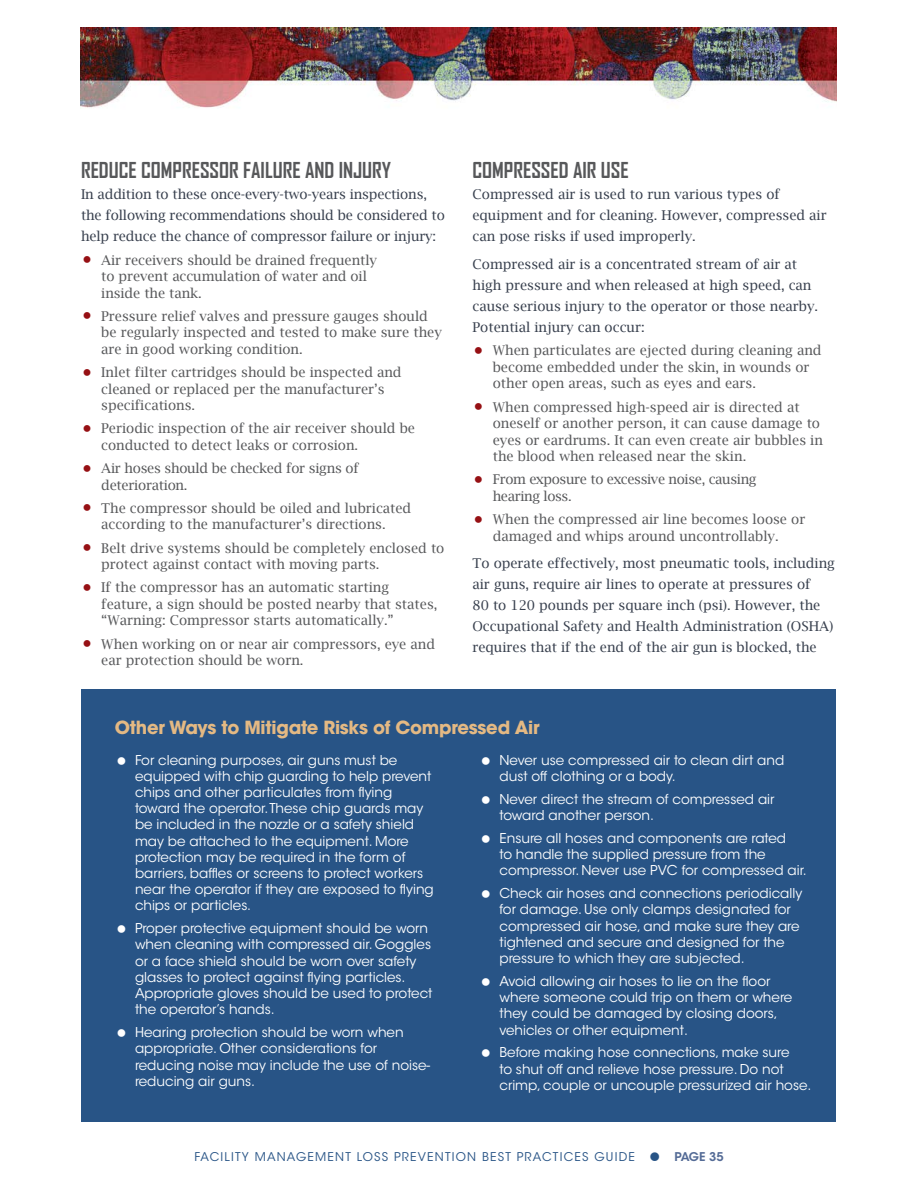
<style>
.page{position:relative;width:918px;height:1188px;background:#fff}
.page>*{position:absolute;margin:0;border:0;box-sizing:border-box;transform-origin:0 0}
.Section_Title{font:700 21px "Agency FB";color:#57585a}
.Sidebar_Title{font:700 18px "ITC Avant Garde Std";letter-spacing:-.015em;color:#e4b983}
.t1{font:13.5px/16.2px "ITC Avant Garde Std";color:#fff}
.t2{font:13.5px/16.5px "Lucida Bright";color:#57585a}
.t3{font:13.5px/21px "Lucida Bright";color:#373f4d}
.t4{font:13.5px/16.5px "Lucida Bright";letter-spacing:-.025em;color:#57585a}
.t5{font:13.5px/16.5px "Lucida Bright";letter-spacing:-.02em;color:#57585a}
.t6{font:12px "ITC Avant Garde Std";letter-spacing:.1em;color:#285486}
.t7{font:600 12px "ITC Avant Garde Std";letter-spacing:-.025em;color:#546b96}
</style>
<div class="page">
<img style="left:81px;top:27px;width:756px;height:81px">
<div style="left:81px;top:690px;width:755px;height:432px;background:#285486"></div>
<p class="Section_Title" style="left:81px;top:157px;width:312px">REDUCE COMPRESSOR FAILURE AND INJURY</p>
<p class="t3" style="left:81px;top:184px;width:365px">In addition to these once-every-two-years inspections, the following recommendations should be considered to help reduce the chance of compressor failure or injury:</p>
<p class="t2" style="left:101px;top:251px;width:277px">Air receivers should be drained frequently to prevent accumulation of water and oil inside the tank.</p>
<p class="t2" style="left:101px;top:308px;width:342px">Pressure relief valves and pressure gauges should be regularly inspected and tested to make sure they are in good working condition.</p>
<p class="t2" style="left:101px;top:364px;width:302px">Inlet filter cartridges should be inspected and cleaned or replaced per the manufacturer’s specifications.</p>
<p class="t2" style="left:101px;top:420px;width:315px">Periodic inspection of the air receiver should be conducted to detect leaks or corrosion.</p>
<p class="t5" style="left:101px;top:460px;width:259px">Air hoses should be checked for signs of deterioration.</p>
<p class="t2" style="left:101px;top:500px;width:312px">The compressor should be oiled and lubricated according to the manufacturer’s directions.</p>
<p class="t2" style="left:101px;top:539px;width:345px">Belt drive systems should be completely enclosed to protect against contact with moving parts.</p>
<p class="t2" style="left:101px;top:579px;width:338px">If the compressor has an automatic starting feature, a sign should be posted nearby that states, “Warning: Compressor starts automatically.”</p>
<p class="t2" style="left:101px;top:635px;width:335px">When working on or near air compressors, eye and ear protection should be worn.</p>
<p class="Section_Title" style="left:472px;top:157px;width:158px">COMPRESSED AIR USE</p>
<p class="t3" style="left:472px;top:184px;width:356px">Compressed air is used to run various types of equipment and for cleaning. However, compressed air can pose risks if used improperly.</p>
<p class="t3" style="left:472px;top:254px;width:347px">Compressed air is a concentrated stream of air at high pressure and when released at high speed, can cause serious injury to the operator or those nearby.<br>Potential injury can occur:</p>
<p class="t2" style="left:493px;top:342px;width:330px">When particulates are ejected during cleaning and become embedded under the skin, in wounds or other open areas, such as eyes and ears.</p>
<p class="t2" style="left:493px;top:398px;width:332px">When compressed high-speed air is directed at oneself or another person, it can cause damage to eyes or eardrums. It can even create air bubbles in the blood when released near the skin.</p>
<p class="t4" style="left:493px;top:471px;width:265px">From exposure to excessive noise, causing hearing loss.</p>
<p class="t2" style="left:493px;top:511px;width:314px">When the compressed air line becomes loose or damaged and whips around uncontrollably.</p>
<p class="t3" style="left:472px;top:553px;width:364px">To operate effectively, most pneumatic tools, including air guns, require air lines to operate at pressures of<br>80 to 120 pounds per square inch (psi). However, the Occupational Safety and Health Administration (OSHA) requires that if the end of the air gun is blocked, the</p>
<p class="Sidebar_Title" style="left:115px;top:716px;width:426px">Other Ways to Mitigate Risks of Compressed Air</p>
<p class="t1" style="left:135px;top:752px;width:300px">For cleaning purposes, air guns must be equipped with chip guarding to help prevent chips and other particulates from flying toward the operator. These chip guards may be included in the nozzle or a safety shield may be attached to the equipment. More protection may be required in the form of barriers, baffles or screens to protect workers near the operator if they are exposed to flying chips or particles.</p>
<p class="t1" style="left:135px;top:920px;width:299px">Proper protective equipment should be worn when cleaning with compressed air. Goggles or a face shield should be worn over safety glasses to protect against flying particles.<br>Appropriate gloves should be used to protect the operator’s hands.</p>
<p class="t1" style="left:135px;top:1024px;width:297px">Hearing protection should be worn when appropriate. Other considerations for reducing noise may include the use of noise&shy;reducing air guns.</p>
<p class="t1" style="left:500px;top:752px;width:286px">Never use compressed air to clean dirt and dust off clothing or a body.</p>
<p class="t1" style="left:500px;top:791px;width:277px">Never direct the stream of compressed air toward another person.</p>
<p class="t1" style="left:500px;top:830px;width:309px">Ensure all hoses and components are rated<br>to handle the supplied pressure from the compressor. Never use PVC for compressed air.</p>
<p class="t1" style="left:500px;top:885px;width:304px">Check air hoses and connections periodically for damage. Use only clamps designated for compressed air hose, and make sure they are tightened and secure and designed for the pressure to which they are subjected.</p>
<p class="t1" style="left:500px;top:973px;width:294px">Avoid allowing air hoses to lie on the floor where someone could trip on them or where they could be damaged by closing doors, vehicles or other equipment.</p>
<p class="t1" style="left:500px;top:1045px;width:313px">Before making hose connections, make sure<br>to shut off and relieve hose pressure. Do not crimp, couple or uncouple pressurized air hose.</p>
<p class="t6" style="left:194px;top:1149px;width:442px">FACILITY MANAGEMENT LOSS PREVENTION BEST PRACTICES GUIDE</p>
<p class="t7" style="left:674px;top:1149px;width:51px">PAGE 35</p>
</div>
